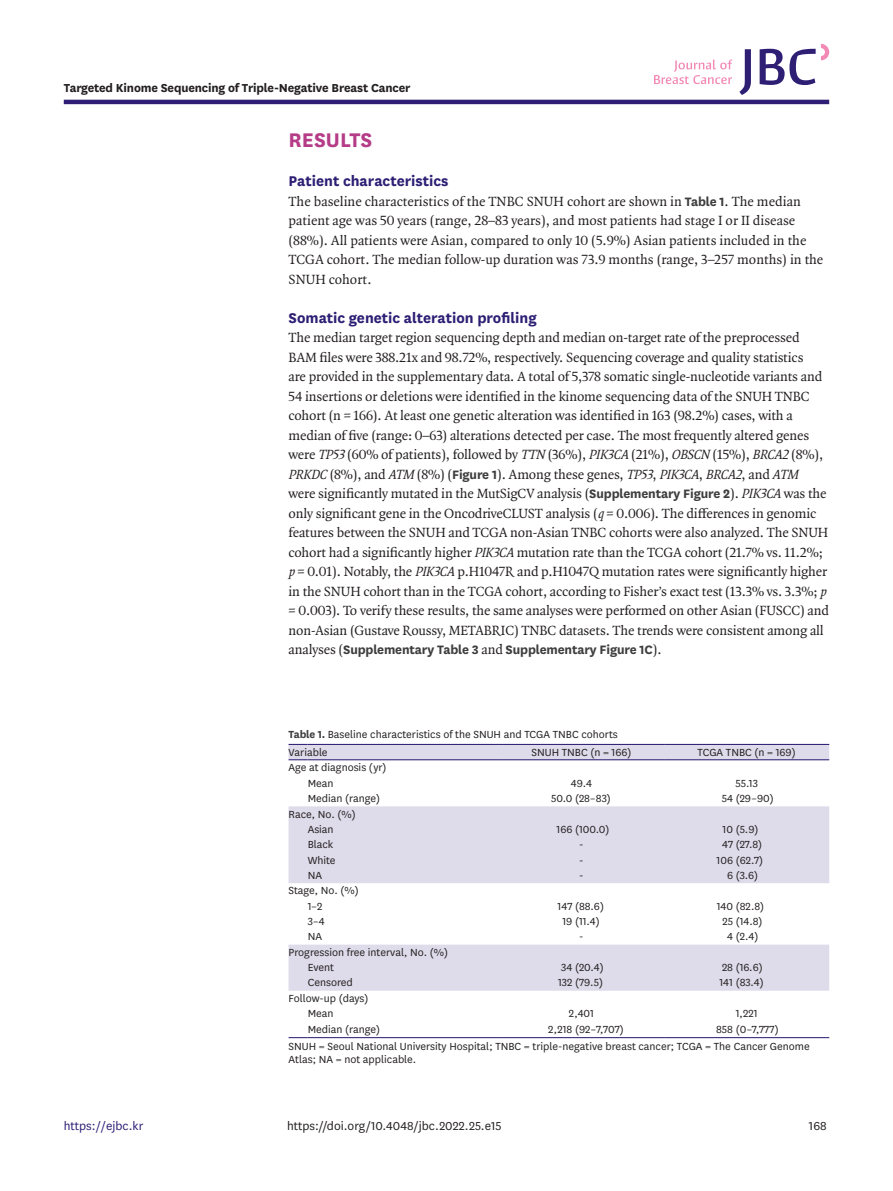
<style>
.page{position:relative;width:893px;height:1191px;background:#fff}
.page>*{position:absolute;margin:0;border:0;box-sizing:border-box;transform-origin:0 0}
.body_title1{font:700 23.1px "National";color:#b53c87}
.body_title2{font:700 16.5px "National";color:#2e1f75}
.body_title2_stacked{font:700 16.5px "National";color:#2e1f75}
.body_p_first{font:14.25px/19.5px "Quadraat OT";letter-spacing:-.01em;color:#231f20}
.alt-title-type{font:700 13.5px "National";letter-spacing:-.01em;color:#231f20}
.doi_running_footer{font:13.5px "National";color:#231f20}
.t1{font:13.5px "National";color:#2e1f75}
.tbody_entry{font:12px "National";color:#231f20}
.table-wrap-foot_p_fi{font:12px/13.5px "National";color:#231f20}
.table-wrap_caption{font:12px "National";color:#231f20}
.thead_entry{font:12px "National";color:#231f20}
.s1{font-family:"National";font-weight:700;color:#3e3e3f}
.s2{font-style:italic}
.s3{font-weight:700;color:#3e3e3f}
</style>
<div class="page">
<hr style="left:64px;top:100px;width:765px;height:4px;background:#2e1f75">
<svg style="left:654px;top:59px;width:78px;height:25px"></svg>
<svg style="left:739px;top:44px;width:90px;height:51px"></svg>
<svg style="left:289px;top:745px;width:540px;height:245px;fill:#dedbea"></svg>
<svg style="left:289px;top:744px;width:19px;height:1px"></svg>
<hr style="left:308px;top:744px;width:191px;height:1px;background:#2e1f75">
<hr style="left:499px;top:744px;width:165px;height:1px;background:#2e1f75">
<hr style="left:664px;top:744px;width:165px;height:1px;background:#2e1f75">
<svg style="left:289px;top:759px;width:19px;height:1px"></svg>
<hr style="left:308px;top:759px;width:191px;height:1px;background:#2e1f75">
<hr style="left:499px;top:759px;width:165px;height:1px;background:#2e1f75">
<hr style="left:664px;top:759px;width:165px;height:1px;background:#2e1f75">
<svg style="left:289px;top:1037px;width:19px;height:1px"></svg>
<hr style="left:308px;top:1037px;width:191px;height:1px;background:#2e1f75">
<hr style="left:499px;top:1037px;width:165px;height:1px;background:#2e1f75">
<hr style="left:664px;top:1037px;width:165px;height:1px;background:#2e1f75">
<p class="alt-title-type" style="left:64px;top:78px;width:348px">Targeted Kinome Sequencing of Triple-Negative Breast Cancer</p>
<p class="body_title1" style="left:289px;top:124px;width:85px">RESULTS</p>
<p class="body_title2_stacked" style="left:289px;top:169px;width:162px">Patient characteristics</p>
<p class="body_p_first" style="left:289px;top:191px;width:536px">The baseline characteristics of the TNBC SNUH cohort are shown in <span class="s1">Table 1</span>. The median patient age was 50 years (range, 28–83 years), and most patients had stage I or II disease (88%). All patients were Asian, compared to only 10 (5.9%) Asian patients included in the TCGA cohort. The median follow-up duration was 73.9 months (range, 3–257 months) in the SNUH cohort.</p>
<p class="body_title2" style="left:289px;top:306px;width:250px">Somatic genetic alteration profiling</p>
<p class="body_p_first" style="left:289px;top:328px;width:543px">The median target region sequencing depth and median on-target rate of the preprocessed BAM files were 388.21x and 98.72%, respectively. Sequencing coverage and quality statistics<br>are provided in the supplementary data. A total of 5,378 somatic single-nucleotide variants and 54 insertions or deletions were identified in the kinome sequencing data of the SNUH TNBC cohort (n = 166). At least one genetic alteration was identified in 163 (98.2%) cases, with a median of five (range: 0–63) alterations detected per case. The most frequently altered genes were <span class="s2">TP53</span>(60% of patients), followed by <span class="s2">TTN</span> (36%), <span class="s2">PIK3CA</span> (21%), <span class="s2">OBSCN</span> (15%), <span class="s2">BRCA2</span>(8%), <span class="s2">PRKDC</span> (8%), and <span class="s2">ATM</span> (8%) (<span class="s1">Figure 1</span>). Among these genes, <span class="s2">TP53</span>, <span class="s2">PIK3CA</span>, <span class="s2">BRCA2</span>, and <span class="s2">ATM </span>were significantly mutated in the MutSigCV analysis (<span class="s1">Supplementary Figure 2</span>). <span class="s2">PIK3CA</span> was the only significant gene in the OncodriveCLUST analysis (<span class="s2">q</span>= 0.006). The differences in genomic features between the SNUH and TCGA non-Asian TNBC cohorts were also analyzed. The SNUH cohort had a significantly higher <span class="s2">PIK3CA</span> mutation rate than the TCGA cohort (21.7% vs. 11.2%; <span class="s2">p</span>= 0.01). Notably, the <span class="s2">PIK3CA</span> p.H1047R and p.H1047Q mutation rates were significantly higher in the SNUH cohort than in the TCGA cohort, according to Fisher’s exact test (13.3% vs. 3.3%; <span class="s2">p </span>= 0.003). To verify these results, the same analyses were performed on other Asian (FUSCC) and non-Asian (Gustave Roussy, METABRIC) TNBC datasets. The trends were consistent among all analyses (<span class="s1">Supplementary Table 3</span> and <span class="s1">Supplementary Figure 1C</span>).</p>
<p class="table-wrap_caption" style="left:289px;top:726px;width:331px"><span class="s3">Table 1.</span> Baseline characteristics of the SNUH and TCGA TNBC cohorts</p>
<p class="thead_entry" style="left:289px;top:744px;width:41px">Variable</p>
<p class="thead_entry" style="left:531px;top:744px;width:101px">SNUH TNBC (n = 166)</p>
<p class="thead_entry" style="left:698px;top:744px;width:100px">TCGA TNBC (n = 169)</p>
<p class="tbody_entry" style="left:289px;top:760px;width:99px">Age at diagnosis (yr)</p>
<p class="tbody_entry" style="left:308px;top:775px;width:27px">Mean</p>
<p class="tbody_entry" style="left:571px;top:775px;width:23px">49.4</p>
<p class="tbody_entry" style="left:735px;top:775px;width:24px">55.13</p>
<p class="tbody_entry" style="left:308px;top:790px;width:74px">Median (range)</p>
<p class="tbody_entry" style="left:551px;top:790px;width:61px">50.0 (28–83)</p>
<p class="tbody_entry" style="left:722px;top:790px;width:53px">54 (29–90)</p>
<p class="tbody_entry" style="left:289px;top:806px;width:69px">Race, No. (%)</p>
<p class="tbody_entry" style="left:308px;top:821px;width:27px">Asian</p>
<p class="tbody_entry" style="left:556px;top:821px;width:54px">166 (100.0)</p>
<p class="tbody_entry" style="left:723px;top:821px;width:37px">10 (5.9)</p>
<p class="tbody_entry" style="left:308px;top:836px;width:27px">Black</p>
<p class="tbody_entry" style="left:579px;top:836px;width:6px">-</p>
<p class="tbody_entry" style="left:722px;top:836px;width:42px">47 (27.8)</p>
<p class="tbody_entry" style="left:308px;top:852px;width:29px">White</p>
<p class="tbody_entry" style="left:579px;top:852px;width:6px">-</p>
<p class="tbody_entry" style="left:716px;top:852px;width:48px">106 (62.7)</p>
<p class="tbody_entry" style="left:308px;top:867px;width:16px">NA</p>
<p class="tbody_entry" style="left:579px;top:867px;width:6px">-</p>
<p class="tbody_entry" style="left:727px;top:867px;width:33px">6 (3.6)</p>
<p class="tbody_entry" style="left:289px;top:882px;width:72px">Stage, No. (%)</p>
<p class="tbody_entry" style="left:308px;top:898px;width:16px">1–2</p>
<p class="tbody_entry" style="left:558px;top:898px;width:48px">147 (88.6)</p>
<p class="tbody_entry" style="left:717px;top:898px;width:49px">140 (82.8)</p>
<p class="tbody_entry" style="left:308px;top:913px;width:19px">3–4</p>
<p class="tbody_entry" style="left:562px;top:913px;width:39px">19 (11.4)</p>
<p class="tbody_entry" style="left:722px;top:913px;width:42px">25 (14.8)</p>
<p class="tbody_entry" style="left:308px;top:929px;width:16px">NA</p>
<p class="tbody_entry" style="left:579px;top:929px;width:6px">-</p>
<p class="tbody_entry" style="left:727px;top:929px;width:33px">4 (2.4)</p>
<p class="tbody_entry" style="left:289px;top:944px;width:161px">Progression free interval, No. (%)</p>
<p class="tbody_entry" style="left:308px;top:959px;width:28px">Event</p>
<p class="tbody_entry" style="left:561px;top:959px;width:44px">34 (20.4)</p>
<p class="tbody_entry" style="left:722px;top:959px;width:42px">28 (16.6)</p>
<p class="tbody_entry" style="left:308px;top:975px;width:47px">Censored</p>
<p class="tbody_entry" style="left:558px;top:975px;width:46px">132 (79.5)</p>
<p class="tbody_entry" style="left:719px;top:975px;width:46px">141 (83.4)</p>
<p class="tbody_entry" style="left:289px;top:990px;width:81px">Follow-up (days)</p>
<p class="tbody_entry" style="left:308px;top:1005px;width:27px">Mean</p>
<p class="tbody_entry" style="left:569px;top:1005px;width:27px">2,401</p>
<p class="tbody_entry" style="left:736px;top:1005px;width:23px">1,221</p>
<p class="tbody_entry" style="left:308px;top:1021px;width:74px">Median (range)</p>
<p class="tbody_entry" style="left:548px;top:1021px;width:77px">2,218 (92–7,707)</p>
<p class="tbody_entry" style="left:716px;top:1021px;width:64px">858 (0–7,777)</p>
<p class="table-wrap-foot_p_fi" style="left:289px;top:1039px;width:523px">SNUH = Seoul National University Hospital; TNBC = triple-negative breast cancer; TCGA = The Cancer Genome<br>Atlas; NA = not applicable.</p>
<p class="t1" style="left:64px;top:1116px;width:81px">https://ejbc.kr</p>
<p class="doi_running_footer" style="left:287px;top:1116px;width:216px">https://doi.org/10.4048/jbc.2022.25.e15</p>
<p class="doi_running_footer" style="left:809px;top:1116px;width:19px">168</p>
</div>
